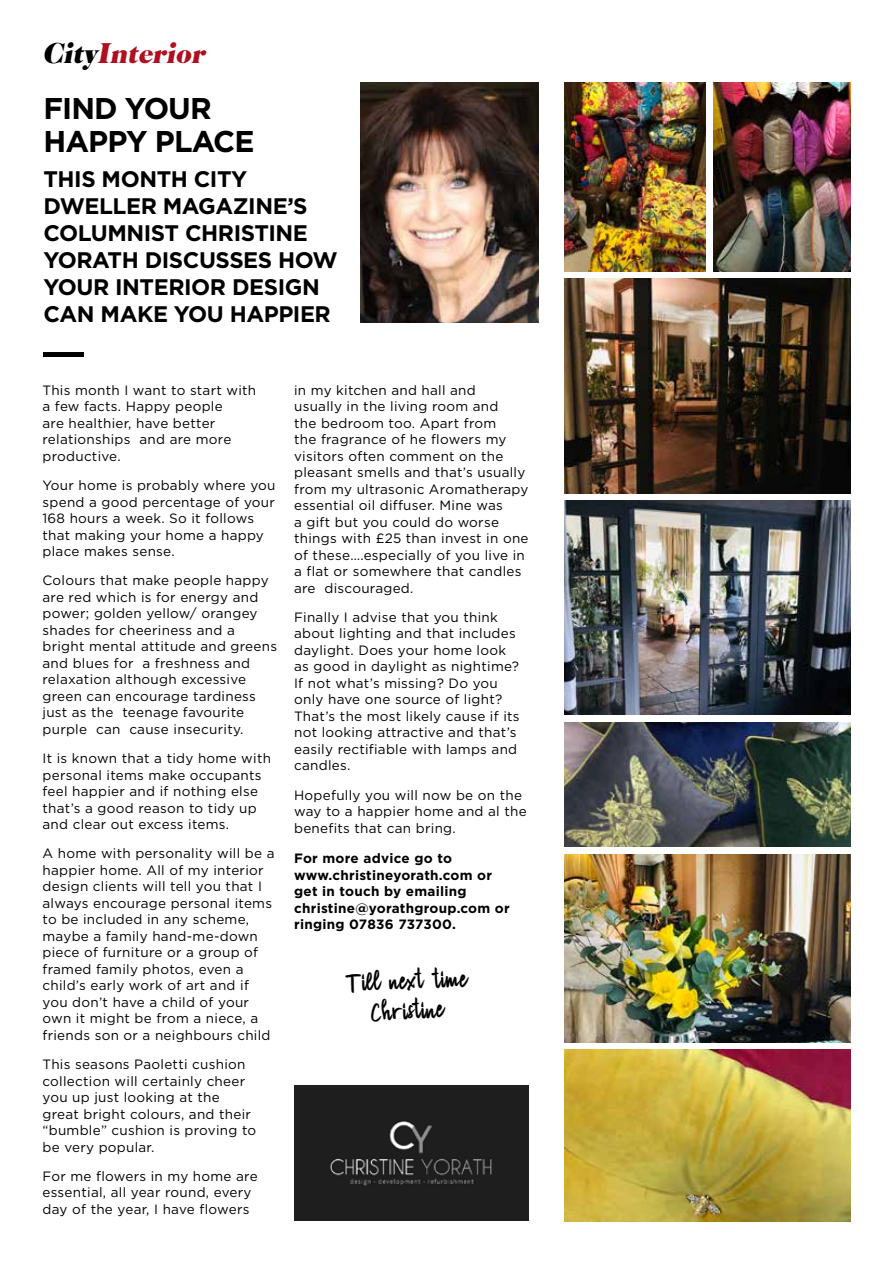
<style>
.page{position:relative;width:893px;height:1263px;background:#fff}
.page>*{position:absolute;margin:0;border:0;box-sizing:border-box;transform-origin:0 0}
.t1{font:33px/30px "Manksa";color:#000;text-align:center}
.t2{font:700 30px/33px "Gotham HTF";letter-spacing:-.03em;color:#000}
.t3{font:italic 30px "Cabernet JF";color:#af0f1f}
.t4{font:700 22.5px/27px "Gotham HTF";letter-spacing:-.02em;color:#000}
.t5{font:13.5px/16.5px "Gotham HTF";letter-spacing:.02em;color:#000}
.t6{font:700 13.5px/16.5px "Gotham HTF";letter-spacing:.02em;color:#000}
.s1{color:#000}
</style>
<div class="page">
<img style="left:361px;top:83px;width:177px;height:239px">
<img style="left:294px;top:1085px;width:235px;height:135px">
<img style="left:564px;top:83px;width:142px;height:188px">
<img style="left:713px;top:83px;width:137px;height:188px">
<img style="left:564px;top:722px;width:286px;height:125px">
<img style="left:564px;top:279px;width:286px;height:214px">
<img style="left:564px;top:500px;width:286px;height:215px">
<img style="left:565px;top:854px;width:285px;height:188px">
<img style="left:565px;top:1049px;width:285px;height:172px">
<div style="left:44px;top:352px;width:40px;height:5px;background:#000"></div>
<h2 class="t3" style="left:43px;top:35px;width:170px"><span class="s1">City</span>Interior</h2>
<h2 class="t2" style="left:44px;top:91px;width:212px">FIND YOUR<br>HAPPY PLACE</h2>
<h3 class="t4" style="left:44px;top:165px;width:296px">THIS MONTH CITY<br>DWELLER MAGAZINE’S<br>COLUMNIST CHRISTINE<br>YORATH DISCUSSES HOW<br>YOUR INTERIOR DESIGN<br>CAN MAKE YOU HAPPIER</h3>
<p class="t5" style="left:43px;top:382px;width:215px">This month I want to start with a few facts. Happy people<br>are healthier, have better relationships and are more productive.</p>
<p class="t5" style="left:43px;top:477px;width:235px">Your home is probably where you spend a good percentage of your<br>168 hours a week. So it follows that making your home a happy place makes sense.</p>
<p class="t5" style="left:43px;top:572px;width:236px">Colours that make people happy are red which is for energy and power; golden yellow/ orangey shades for cheeriness and a bright mental attitude and greens and blues for a freshness and relaxation although excessive green can encourage tardiness just as the teenage favourite purple can cause insecurity.</p>
<p class="t5" style="left:43px;top:750px;width:230px">It is known that a tidy home with personal items make occupants feel happier and if nothing else that’s a good reason to tidy up and clear out excess items.</p>
<p class="t5" style="left:43px;top:845px;width:233px">A home with personality will be a happier home. All of my interior design clients will tell you that I always encourage personal items to be included in any scheme, maybe a family hand-me-down piece of furniture or a group of framed family photos, even a child’s early work of art and if you don’t have a child of your own it might be from a niece, a friends son or a neighbours child</p>
<p class="t5" style="left:43px;top:1056px;width:215px">This seasons Paoletti cushion collection will certainly cheer you up just looking at the great bright colours, and their “bumble” cushion is proving to be very popular.</p>
<p class="t5" style="left:43px;top:1167px;width:217px">For me flowers in my home are essential, all year round, every day of the year, I have flowers</p>
<p class="t5" style="left:294px;top:381px;width:236px">in my kitchen and hall and<br>usually in the living room and<br>the bedroom too. Apart from<br>the fragrance of he flowers my visitors often comment on the pleasant smells and that’s usually from my ultrasonic Aromatherapy essential oil diffuser. Mine was<br>a gift but you could do worse things with £25 than invest in one of these….especially of you live in a flat or somewhere that candles are discouraged.</p>
<p class="t5" style="left:294px;top:609px;width:227px">Finally I advise that you think about lighting and that includes daylight. Does your home look as good in daylight as nightime?<br>If not what’s missing? Do you only have one source of light?<br>That’s the most likely cause if its not looking attractive and that’s easily rectifiable with lamps and candles.</p>
<p class="t5" style="left:294px;top:786px;width:234px">Hopefully you will now be on the way to a happier home and al the benefits that can bring.</p>
<p class="t6" style="left:294px;top:850px;width:217px">For more advice go to www.christineyorath.com or get in touch by emailing christine@yorathgroup.com or ringing 07836 737300.</p>
<h1 class="t1" style="left:345px;top:972px;width:123px;rotate:-2deg">Tillnext time<br>Christine</h1>
</div>
